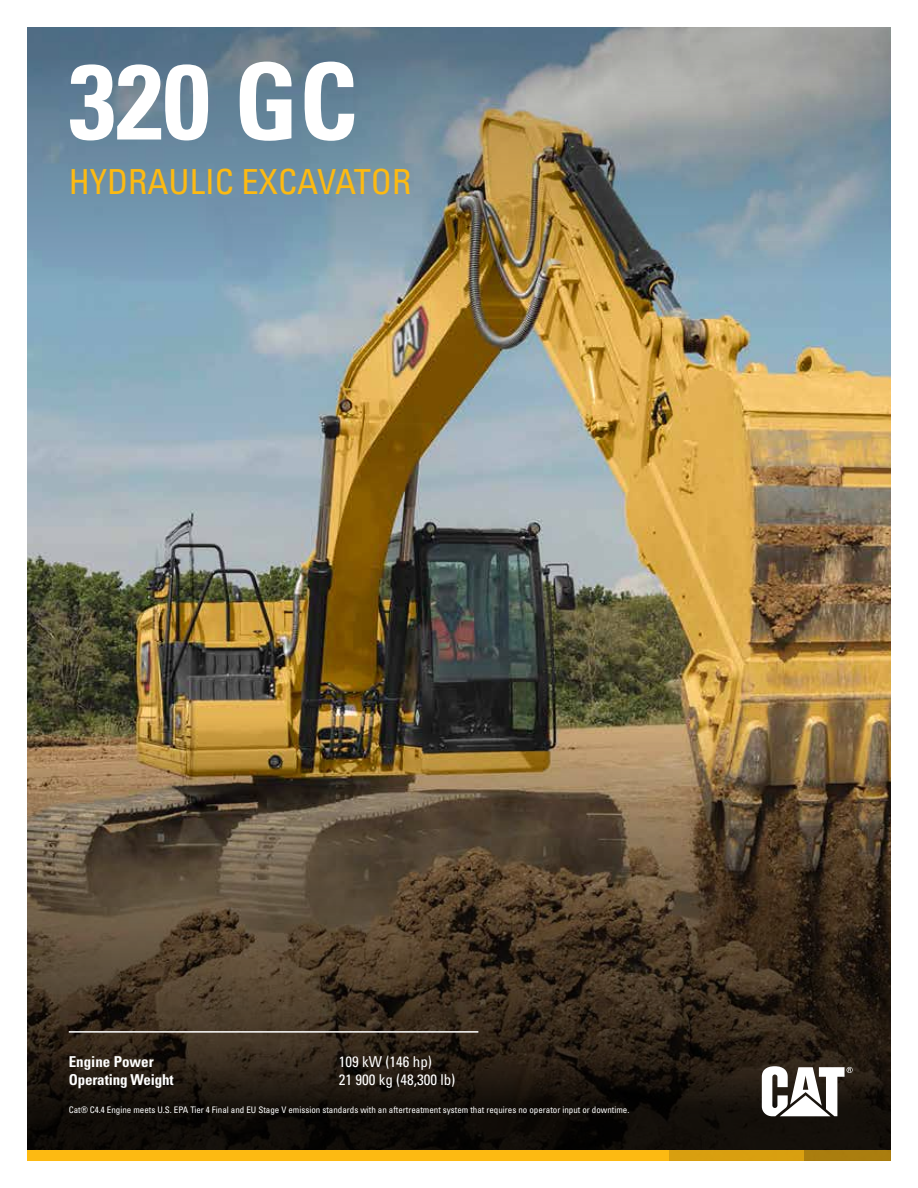
<style>
.page{position:relative;width:918px;height:1188px;background:#fff}
.page>*{position:absolute;margin:0;border:0;box-sizing:border-box;transform-origin:0 0}
.t1{font:700 condensed 106.2px "Univers LT Std";color:#fff}
.t2{font:condensed 34.5px "Univers LT Std";color:#fdba12}
.t3{font:condensed 15px "Univers LT Std";color:#fff}
.t4{font:700 condensed 15px "Univers LT Std";letter-spacing:-.01em;color:#fff}
.t5{font:condensed 9px "Univers LT Std";color:#fff}
</style>
<div class="page">
<img style="left:27px;top:27px;width:864px;height:1124px">
<div style="left:27px;top:1151px;width:641px;height:10px;background:#fdba12"></div>
<div style="left:667px;top:1151px;width:137px;height:10px;background:#d99f10"></div>
<div style="left:804px;top:1151px;width:87px;height:10px;background:#aa7e0f"></div>
<svg style="left:762px;top:1066px;width:91px;height:50px"></svg>
<hr style="left:69px;top:1031px;width:409px;height:2px;background:#fff">
<h1 class="t1" style="left:69px;top:37px;width:290px">320 GC</h1>
<h2 class="t2" style="left:69px;top:160px;width:344px">HYDRAULIC EXCAVATOR</h2>
<h3 class="t4" style="left:69px;top:1053px;width:87px">Engine Power</h3>
<h3 class="t3" style="left:339px;top:1052px;width:95px">109 kW (146 hp)</h3>
<h3 class="t4" style="left:69px;top:1071px;width:106px">Operating Weight</h3>
<h3 class="t3" style="left:339px;top:1070px;width:118px">21 900 kg (48,300 lb)</h3>
<p class="t5" style="left:69px;top:1104px;width:562px">Cat® C4.4 Engine meets U.S. EPA Tier 4 Final and EU Stage V emission standards with an aftertreatment system that requires no operator input or downtime.</p>
</div>
